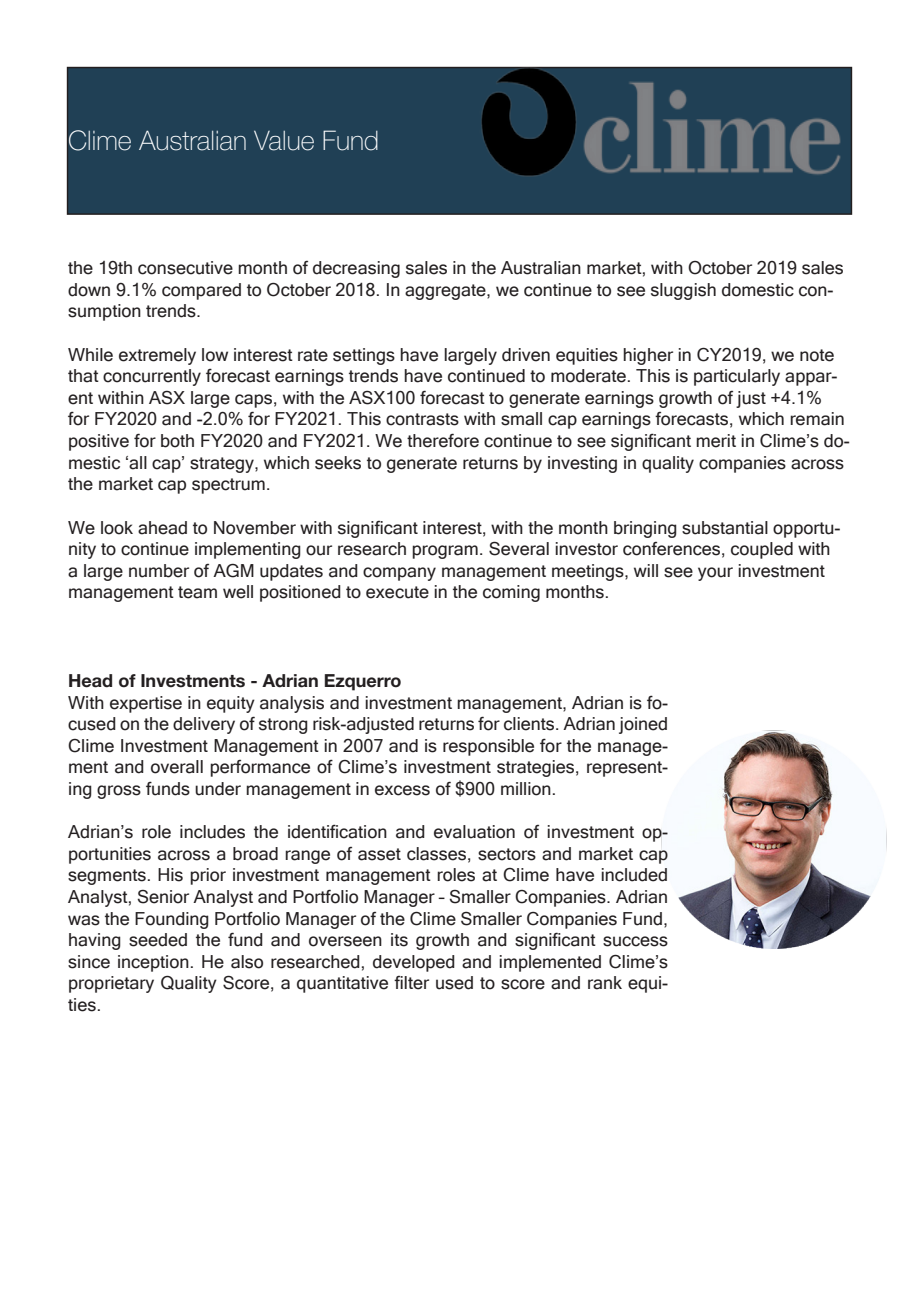
<style>
.page{position:relative;width:919px;height:1289px;background:#fff}
.page>*{position:absolute;margin:0;border:0;box-sizing:border-box;transform-origin:0 0}
.t1{font:100 27px "Helvetica Neue LT Std";color:#fff}
.t2{font:18px/21.6px "Microsoft Sans Serif";color:#231f20}
.t3{font:700 18px "Helvetica Neue LT Std";color:#231f20}
</style>
<div class="page">
<div style="left:68px;top:68px;width:783px;height:146px;background:#204055"></div>
<div style="left:67px;top:67px;width:785px;height:148px;border:2px solid #231f20"></div>
<img style="left:479px;top:67px;width:364px;height:110px">
<img style="left:661px;top:730px;width:226px;height:218px">
<p class="t1" style="left:68px;top:124px;width:312px">Clime Australian Value Fund</p>
<p class="t2" style="left:68px;top:257px;width:777px">the 19th consecutive month of decreasing sales in the Australian market, with October 2019 sales down 9.1% compared to October 2018. In aggregate, we continue to see sluggish domestic con&shy;sumption trends.</p>
<p class="t2" style="left:68px;top:343px;width:783px">While extremely low interest rate settings have largely driven equities higher in CY2019, we note that concurrently forecast earnings trends have continued to moderate. This is particularly appar&shy;ent within ASX large caps, with the ASX100 forecast to generate earnings growth of just +4.1%<br>for FY2020 and -2.0% for FY2021. This contrasts with small cap earnings forecasts, which remain positive for both FY2020 and FY2021. We therefore continue to see significant merit in Clime’s do&shy;mestic ‘all cap’ strategy, which seeks to generate returns by investing in quality companies across the market cap spectrum.</p>
<p class="t2" style="left:68px;top:516px;width:773px">We look ahead to November with significant interest, with the month bringing substantial opportu&shy;nity to continue implementing our research program. Several investor conferences, coupled with a large number of AGM updates and company management meetings, will see your investment management team well positioned to execute in the coming months.</p>
<p class="t3" style="left:68px;top:669px;width:334px">Head of Investments - Adrian Ezquerro</p>
<p class="t2" style="left:68px;top:691px;width:601px;text-align:justify">With expertise in equity analysis and investment management, Adrian is fo&shy;cused on the delivery of strong risk-adjusted returns for clients. Adrian joined Clime Investment Management in 2007 and is responsible for the manage&shy;ment and overall performance of Clime’s investment strategies, represent&shy;ing gross funds under management in excess of $900 million.</p>
<p class="t2" style="left:68px;top:820px;width:601px;text-align:justify">Adrian’s role includes the identification and evaluation of investment op&shy;portunities across a broad range of asset classes, sectors and market cap segments. His prior investment management roles at Clime have included Analyst, Senior Analyst and Portfolio Manager – Smaller Companies. Adrian was the Founding Portfolio Manager of the Clime Smaller Companies Fund, having seeded the fund and overseen its growth and significant success since inception. He also researched, developed and implemented Clime’s proprietary Quality Score, a quantitative filter used to score and rank equi&shy;ties.</p>
</div>
